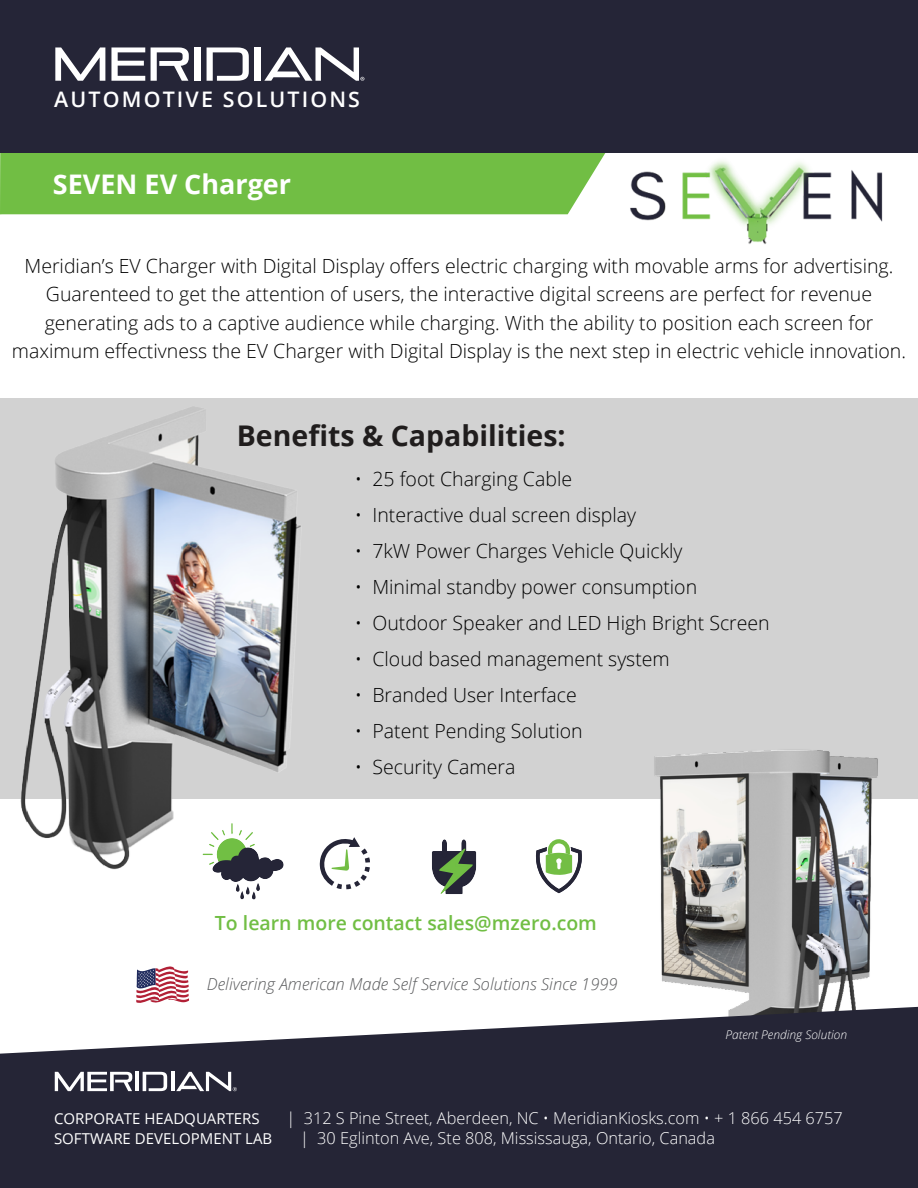
<style>
.page{position:relative;width:918px;height:1188px;background:#fff}
.page>*{position:absolute;margin:0;border:0;box-sizing:border-box;transform-origin:0 0}
.t1{font:700 28.5px "Open Sans";color:#201d1d}
.t2{font:700 27px "Open Sans";color:#fff}
.t3{font:600 21.45px "Open Sans";letter-spacing:.1em;color:#fff}
.t4{font:300 19.5px/28.5px "Open Sans";color:#000;text-align:center}
.t5{font:600 19.5px "Open Sans";color:#71be44}
.t6{font:italic 300 16.5px "Open Sans";color:#58595b}
.t7{font:300 16.35px "Open Sans";color:#fff}
.t8{font:15px "Open Sans";color:#fff}
.t9{font:italic 300 12px "Open Sans";color:#fff}
</style>
<div class="page">
<div style="left:0;top:398px;width:918px;height:401px;background:#d2d2d2"></div>
<img style="left:654px;top:750px;width:264px;height:257px">
<svg style="left:0;top:153px;width:600px;height:62px;background:#7fc457"></svg>
<div style="left:0;top:0;width:918px;height:153px;background:#252537"></div>
<div style="left:50px;top:154px;width:439px;height:57px;background:#71be44"></div>
<svg style="left:136px;top:966px;width:53px;height:37px"></svg>
<svg style="left:0;top:1007px;width:918px;height:181px;background:#414150"></svg>
<svg style="left:55px;top:1072px;width:77px;height:19px"></svg>
<hr style="left:135px;top:1072px;width:4px;height:19px;background:#fff">
<svg style="left:143px;top:1072px;width:24px;height:19px"></svg>
<hr style="left:171px;top:1072px;width:3px;height:19px;background:#fff">
<svg style="left:176px;top:1072px;width:61px;height:19px"></svg>
<svg style="left:55px;top:47px;width:50px;height:34px"></svg>
<svg style="left:111px;top:47px;width:34px;height:34px"></svg>
<svg style="left:151px;top:47px;width:38px;height:34px"></svg>
<div style="left:194px;top:47px;width:6px;height:34px;background:#fff"></div>
<svg style="left:207px;top:47px;width:42px;height:34px"></svg>
<div style="left:255px;top:47px;width:6px;height:34px;background:#fff"></div>
<svg style="left:264px;top:47px;width:100px;height:34px"></svg>
<svg style="left:536px;top:839px;width:46px;height:54px"></svg>
<img style="left:432px;top:839px;width:45px;height:55px">
<svg style="left:324px;top:837px;width:46px;height:52px"></svg>
<img style="left:20px;top:407px;width:304px;height:493px">
<img style="left:600px;top:153px;width:283px;height:91px">
<p class="t3" style="left:54px;top:85px;width:307px">AUTOMOTIVE SOLUTIONS</p>
<h2 class="t2" style="left:53px;top:165px;width:240px">SEVEN EV Charger</h2>
<p class="t4" style="left:12px;top:251px;width:896px">Meridian’s EV Charger with Digital Display offers electric charging with movable arms for advertising.<br>Guarenteed to get the attention of users, the interactive digital screens are perfect for revenue generating ads to a captive audience while charging. With the ability to position each screen for maximum effectivness the EV Charger with Digital Display is the next step in electric vehicle innovation.</p>
<h1 class="t1" style="left:237px;top:415px;width:330px">Benefits &amp; Capabilities:</h1>
<p class="t4" style="left:355px;top:464px;width:219px">• 25 foot Charging Cable</p>
<p class="t4" style="left:355px;top:500px;width:283px">• Interactive dual screen display</p>
<p class="t4" style="left:355px;top:536px;width:329px">• 7kW Power Charges Vehicle Quickly</p>
<p class="t4" style="left:355px;top:572px;width:344px">• Minimal standby power consumption</p>
<p class="t4" style="left:355px;top:608px;width:416px">• Outdoor Speaker and LED High Bright Screen</p>
<p class="t4" style="left:355px;top:644px;width:316px">• Cloud based management system</p>
<p class="t4" style="left:355px;top:680px;width:223px">• Branded User Interface</p>
<p class="t4" style="left:355px;top:716px;width:229px">• Patent Pending Solution</p>
<p class="t4" style="left:355px;top:752px;width:162px">• Security Camera</p>
<p class="t5" style="left:215px;top:910px;width:383px">To learn more contact sales@mzero.com</p>
<p class="t6" style="left:207px;top:973px;width:412px">Delivering American Made Self Service Solutions Since 1999</p>
<p class="t9" style="left:725px;top:1026px;width:123px">Patent Pending Solution</p>
<p class="t8" style="left:54px;top:1108px;width:207px">CORPORATE HEADQUARTERS</p>
<p class="t7" style="left:286px;top:1107px;width:558px">| 312 S Pine Street, Aberdeen, NC • MeridianKiosks.com • + 1 866 454 6757</p>
<p class="t8" style="left:54px;top:1128px;width:220px">SOFTWARE DEVELOPMENT LAB</p>
<p class="t7" style="left:300px;top:1126px;width:416px">| 30 Eglinton Ave, Ste 808, Mississauga, Ontario, Canada</p>
</div>
